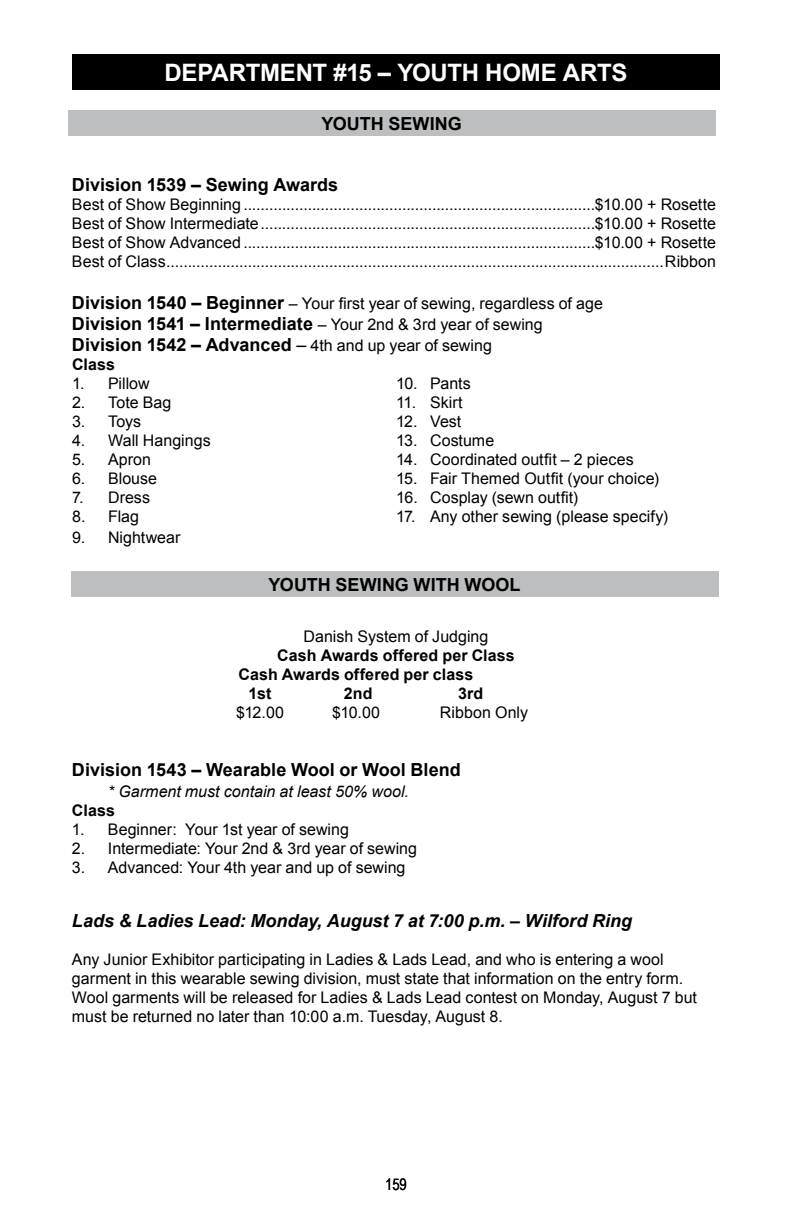
<style>
.page{position:relative;width:792px;height:1224px;background:#fff}
.page>*{position:absolute;margin:0;border:0;box-sizing:border-box;transform-origin:0 0}
.t1{font:700 24px "Arial";letter-spacing:-.01em;color:#fff}
.t2{font:700 18px/21px "Arial";color:#000}
.t3{font:italic 700 18px "Arial";color:#000}
.t4{font:16px/19px "Arial";color:#000;text-align:justify}
.t5{font:700 16px "Arial";letter-spacing:.01em;color:#000}
.t6{font:italic 16px "Arial";color:#000}
.t7{font:16px "Arial Narrow";color:#000}
.s1{font-weight:700;font-size:18px}
.s2{font-weight:400;font-size:16px}
.s3{font-weight:400}
</style>
<div class="page">
<div style="left:72px;top:54px;width:648px;height:36px;background:#000"></div>
<div style="left:68px;top:111px;width:648px;height:25px;background:#bcbec0"></div>
<div style="left:71px;top:572px;width:648px;height:25px;background:#bcbec0"></div>
<h1 class="t1" style="left:165px;top:57px;width:464px">DEPARTMENT #15 – YOUTH HOME ARTS</h1>
<p class="t2" style="left:322px;top:114px;width:142px">YOUTH SEWING</p>
<p class="t2" style="left:72px;top:174px;width:268px">Division 1539 – Sewing Awards</p>
<p class="t4" style="left:72px;top:195px;width:645px">Best of Show Beginning ..................................................................................$10.00 + Rosette Best of Show Intermediate..............................................................................$10.00 + Rosette Best of Show Advanced ..................................................................................$10.00 + Rosette Best of Class....................................................................................................................Ribbon</p>
<p class="t4" style="left:72px;top:294px;width:532px"><span class="s1">Division 1540 – Beginner</span> – Your first year of sewing, regardless of age</p>
<p class="t2" style="left:72px;top:313px;width:472px">Division 1541 – Intermediate <span class="s2">– Your 2nd &amp; 3rd year of sewing<br></span>Division 1542 – Advanced <span class="s3">–</span> <span class="s2">4th and up year of sewing</span></p>
<p class="t5" style="left:72px;top:353px;width:45px">Class</p>
<p class="t4" style="left:72px;top:374px;width:79px">1. Pillow</p>
<p class="t4" style="left:396px;top:374px;width:76px">10. Pants</p>
<p class="t4" style="left:72px;top:393px;width:101px">2. Tote Bag</p>
<p class="t4" style="left:396px;top:393px;width:68px">11. Skirt</p>
<p class="t4" style="left:72px;top:412px;width:71px">3. Toys</p>
<p class="t4" style="left:396px;top:412px;width:67px">12. Vest</p>
<p class="t4" style="left:72px;top:431px;width:140px">4. Wall Hangings</p>
<p class="t4" style="left:396px;top:431px;width:100px">13. Costume</p>
<p class="t4" style="left:72px;top:450px;width:81px">5. Apron</p>
<p class="t4" style="left:396px;top:450px;width:239px">14. Coordinated outfit – 2 pieces</p>
<p class="t4" style="left:72px;top:469px;width:87px">6. Blouse</p>
<p class="t4" style="left:396px;top:469px;width:265px">15. Fair Themed Outfit (your choice)</p>
<p class="t4" style="left:72px;top:488px;width:80px">7. Dress</p>
<p class="t4" style="left:396px;top:488px;width:184px">16. Cosplay (sewn outfit)</p>
<p class="t4" style="left:72px;top:507px;width:69px">8. Flag</p>
<p class="t4" style="left:396px;top:507px;width:274px">17. Any other sewing (please specify)</p>
<p class="t4" style="left:72px;top:528px;width:110px">9. Nightwear</p>
<p class="t2" style="left:269px;top:575px;width:253px">YOUTH SEWING WITH WOOL</p>
<p class="t4" style="left:304px;top:627px;width:186px">Danish System of Judging</p>
<p class="t5" style="left:277px;top:644px;width:239px">Cash Awards offered per Class</p>
<p class="t5" style="left:239px;top:663px;width:237px">Cash Awards offered per class</p>
<p class="t5" style="left:249px;top:682px;width:24px">1st</p>
<p class="t5" style="left:344px;top:682px;width:30px">2nd</p>
<p class="t5" style="left:458px;top:682px;width:27px">3rd</p>
<p class="t4" style="left:236px;top:703px;width:50px">$12.00</p>
<p class="t4" style="left:332px;top:703px;width:50px">$10.00</p>
<p class="t4" style="left:440px;top:703px;width:90px">Ribbon Only</p>
<p class="t2" style="left:72px;top:759px;width:390px">Division 1543 – Wearable Wool or Wool Blend</p>
<p class="t6" style="left:108px;top:781px;width:303px">* Garment must contain at least 50% wool.</p>
<p class="t5" style="left:72px;top:799px;width:45px">Class</p>
<p class="t4" style="left:72px;top:820px;width:279px">1. Beginner: Your 1st year of sewing</p>
<p class="t4" style="left:72px;top:839px;width:347px">2. Intermediate: Your 2nd &amp; 3rd year of sewing</p>
<p class="t4" style="left:72px;top:858px;width:335px">3. Advanced: Your 4th year and up of sewing</p>
<p class="t3" style="left:72px;top:908px;width:562px">Lads &amp; Ladies Lead: Monday, August 7 at 7:00 p.m. – Wilford Ring</p>
<p class="t4" style="left:72px;top:950px;width:626px;text-align:left">Any Junior Exhibitor participating in Ladies &amp; Lads Lead, and who is entering a wool garment in this wearable sewing division, must state that information on the entry form.<br>Wool garments will be released for Ladies &amp; Lads Lead contest on Monday, August 7 but must be returned no later than 10:00 a.m. Tuesday, August 8.</p>
<p class="t7" style="left:385px;top:1172px;width:23px">159</p>
</div>
